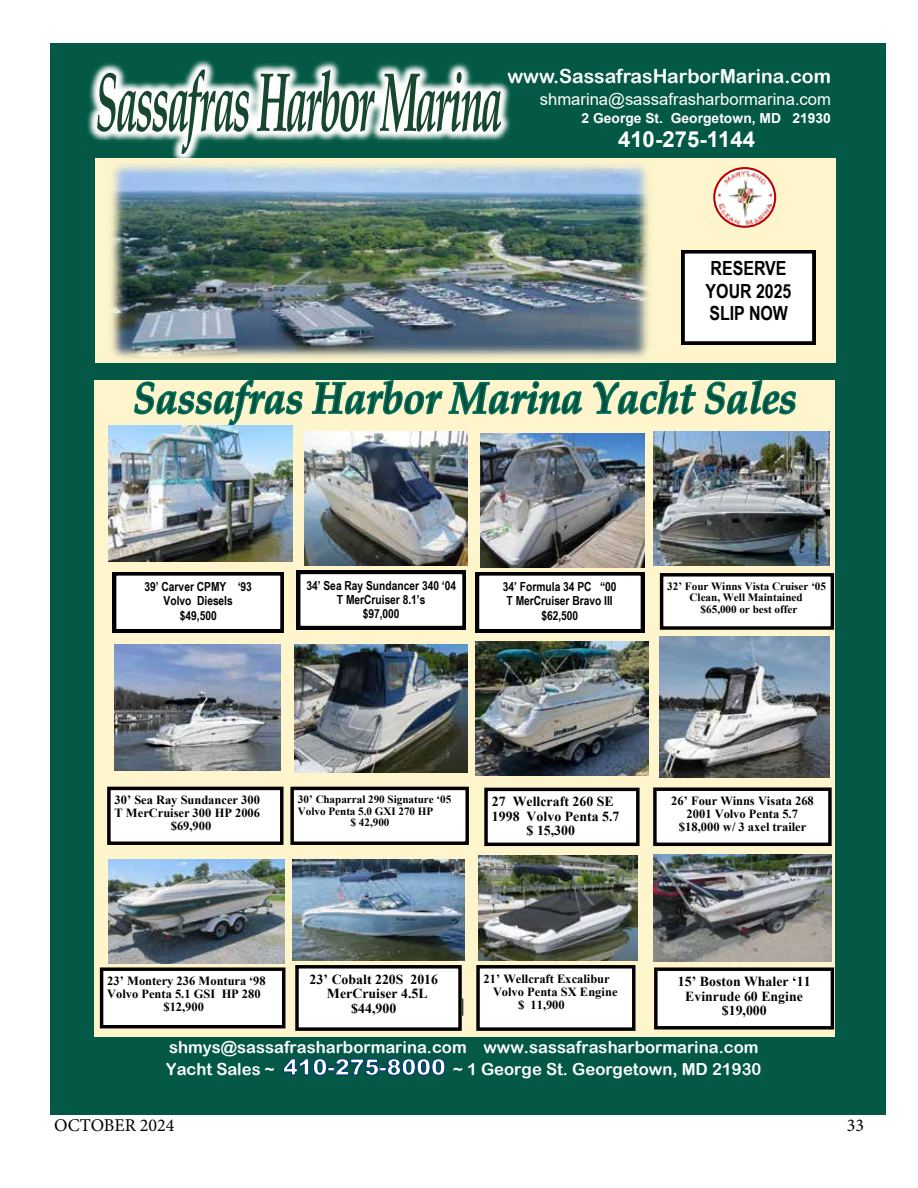
<style>
.page{position:relative;width:918px;height:1188px;background:#fff}
.page>*{position:absolute;margin:0;border:0;box-sizing:border-box;transform-origin:0 0}
.t1{font:700 22.05px "Arial";color:#fff}
.t2{font:19.5px "Arial Rounded MT Bold";color:#fff}
.t3{font:700 19.5px/22.4px "Arial Narrow";color:#000}
.t4{font:18px "Minion Pro";color:#000}
.t5{font:16.65px/22.5px "Arial Rounded MT Bold";color:#fff}
.t6{font:16.65px "Arial";color:#fff}
.t7{font:700 13.8px/14.4px "Times New Roman";letter-spacing:.005em;color:#000;text-align:center}
.t8{font:700 13.8px "Arial";color:#fff}
.t9{font:700 12.45px/12.9px "Times New Roman";color:#000;text-align:center}
.t10{font:700 12.45px/14.2px "Arial Narrow";letter-spacing:-.005em;color:#000;text-align:center}
.t11{font:700 11.25px "Times New Roman";letter-spacing:-.005em;color:#000}
.t12{font:700 11.1px "Times New Roman";letter-spacing:-.005em;color:#000}
</style>
<div class="page">
<div style="left:50px;top:43px;width:836px;height:1071px;background:#035945"></div>
<div style="left:95px;top:381px;width:740px;height:656px;background:#fff5cc"></div>
<div style="left:95px;top:158px;width:740px;height:204px;background:#fff5cc"></div>
<img style="left:87px;top:60px;width:424px;height:98px">
<svg style="left:97px;top:70px;width:152px;height:84px"></svg>
<svg style="left:257px;top:70px;width:244px;height:62px;background:#8faba0"></svg>
<svg style="left:132px;top:380px;width:172px;height:47px"></svg>
<svg style="left:311px;top:380px;width:272px;height:35px"></svg>
<svg style="left:592px;top:380px;width:105px;height:35px"></svg>
<svg style="left:703px;top:380px;width:94px;height:35px"></svg>
<div style="left:655px;top:789px;width:175px;height:55px;background:#fff"></div>
<div style="left:653px;top:787px;width:179px;height:59px;border:3px solid #000"></div>
<div style="left:292px;top:788px;width:175px;height:55px;background:#fff"></div>
<div style="left:290px;top:787px;width:179px;height:58px;border:3px solid #000"></div>
<svg style="left:283px;top:1058px;width:162px;height:18px"></svg>
<svg style="left:113px;top:572px;width:171px;height:60px;background:#d9d9d9"></svg>
<svg style="left:681px;top:250px;width:135px;height:95px;background:#dcdcdc"></svg>
<svg style="left:297px;top:571px;width:169px;height:58px;background:#d9d9d9"></svg>
<svg style="left:476px;top:572px;width:168px;height:60px;background:#d9d9d9"></svg>
<svg style="left:462px;top:999px;width:1px;height:17px"></svg>
<img style="left:660px;top:637px;width:169px;height:140px">
<img style="left:110px;top:158px;width:539px;height:201px">
<svg style="left:714px;top:168px;width:61px;height:59px"></svg>
<div style="left:713px;top:167px;width:63px;height:61px;border:2px solid #ba0000;border-radius:50%"></div>
<img style="left:718px;top:172px;width:53px;height:52px">
<img style="left:653px;top:431px;width:177px;height:135px">
<div style="left:662px;top:575px;width:170px;height:53px;background:#fff"></div>
<div style="left:660px;top:573px;width:174px;height:57px;border:3px solid #000"></div>
<img style="left:304px;top:431px;width:163px;height:135px">
<img style="left:114px;top:645px;width:166px;height:126px">
<div style="left:109px;top:788px;width:173px;height:55px;background:#fff"></div>
<div style="left:107px;top:787px;width:176px;height:58px;border:3px solid #000"></div>
<img style="left:292px;top:860px;width:173px;height:100px">
<div style="left:297px;top:967px;width:163px;height:62px;background:#fff"></div>
<div style="left:295px;top:965px;width:167px;height:66px;border:3px solid #000"></div>
<div style="left:478px;top:967px;width:156px;height:62px;background:#fff"></div>
<div style="left:476px;top:965px;width:159px;height:66px;border:3px solid #000"></div>
<div style="left:486px;top:789px;width:152px;height:55px;background:#fff"></div>
<div style="left:484px;top:788px;width:156px;height:58px;border:3px solid #000"></div>
<img style="left:109px;top:426px;width:183px;height:136px">
<img style="left:480px;top:434px;width:165px;height:133px">
<img style="left:476px;top:641px;width:173px;height:134px">
<img style="left:294px;top:645px;width:173px;height:128px">
<img style="left:109px;top:860px;width:176px;height:103px">
<div style="left:102px;top:969px;width:182px;height:58px;background:#fff"></div>
<div style="left:100px;top:967px;width:185px;height:61px;border:3px solid #000"></div>
<img style="left:478px;top:856px;width:160px;height:104px">
<div style="left:656px;top:969px;width:176px;height:59px;background:#fff"></div>
<div style="left:654px;top:967px;width:180px;height:63px;border:3px solid #000"></div>
<img style="left:654px;top:854px;width:177px;height:107px">
<h2 class="t2" style="left:507px;top:65px;width:325px">www.SassafrasHarborMarina.com</h2>
<h3 class="t6" style="left:540px;top:87px;width:293px">shmarina@sassafrasharbormarina.com</h3>
<p class="t8" style="left:582px;top:108px;width:251px">2 George St. Georgetown, MD 21930</p>
<h1 class="t1" style="left:618px;top:124px;width:138px">410-275-1144</h1>
<h2 class="t3" style="left:706px;top:256px;width:87px">RESERVE<br>YOUR 2025<br>SLIP NOW</h2>
<p class="t10" style="left:145px;top:579px;width:109px">39’ Carver CPMY ‘93<br>Volvo Diesels $49,500</p>
<p class="t10" style="left:306px;top:578px;width:151px">34’ Sea Ray Sundancer 340 ‘04<br>T MerCruiser 8.1’s<br>$97,000</p>
<p class="t10" style="left:503px;top:579px;width:115px">34’ Formula 34 PC “00<br>T MerCruiser Bravo III $62,500</p>
<p class="t12" style="left:667px;top:578px;width:160px">32’ Four Winns Vista Cruiser ‘05</p>
<p class="t11" style="left:690px;top:589px;width:115px">Clean, Well Maintained</p>
<p class="t12" style="left:701px;top:601px;width:98px">$65,000 or best offer</p>
<p class="t9" style="left:115px;top:793px;width:147px">30’ Sea Ray Sundancer 300<br>T MerCruiser 300 HP 2006 $69,900</p>
<p class="t12" style="left:298px;top:792px;width:155px">30’ Chaparral 290 Signature ‘05</p>
<p class="t12" style="left:298px;top:803px;width:137px">Volvo Penta 5.0 GXI 270 HP</p>
<p class="t12" style="left:351px;top:815px;width:40px">$ 42,900</p>
<p class="t7" style="left:492px;top:794px;width:123px">27 Wellcraft 260 SE</p>
<p class="t7" style="left:492px;top:809px;width:129px">1998 Volvo Penta 5.7</p>
<p class="t7" style="left:527px;top:823px;width:50px">$ 15,300</p>
<p class="t9" style="left:671px;top:794px;width:144px">26’ Four Winns Visata 268<br>2001 Volvo Penta 5.7 $18,000 w/ 3 axel trailer</p>
<p class="t7" style="left:310px;top:972px;width:130px">23’ Cobalt 220S 2016<br>MerCruiser 4.5L $44,900</p>
<p class="t9" style="left:484px;top:972px;width:127px">21’ Wellcraft Excalibur</p>
<p class="t9" style="left:107px;top:974px;width:160px">23’ Montery 236 Montura ‘98<br>Volvo Penta 5.1 GSI HP 280 $12,900</p>
<p class="t7" style="left:678px;top:974px;width:134px">15’ Boston Whaler ‘11<br>Evinrude 60 Engine $19,000</p>
<p class="t9" style="left:493px;top:985px;width:126px">Volvo Penta SX Engine</p>
<p class="t9" style="left:518px;top:998px;width:48px">$ 11,900</p>
<h3 class="t5" style="left:166px;top:1035px;width:594px">shmys@sassafrasharbormarina.com www.sassafrasharbormarina.com<br>Yacht Sales ~</h3>
<h3 class="t5" style="left:453px;top:1058px;width:310px">~ 1 George St. Georgetown, MD 21930</h3>
<h3 class="t4" style="left:54px;top:1113px;width:122px">OCTOBER 2024</h3>
<h3 class="t4" style="left:847px;top:1113px;width:19px">33</h3>
</div>
